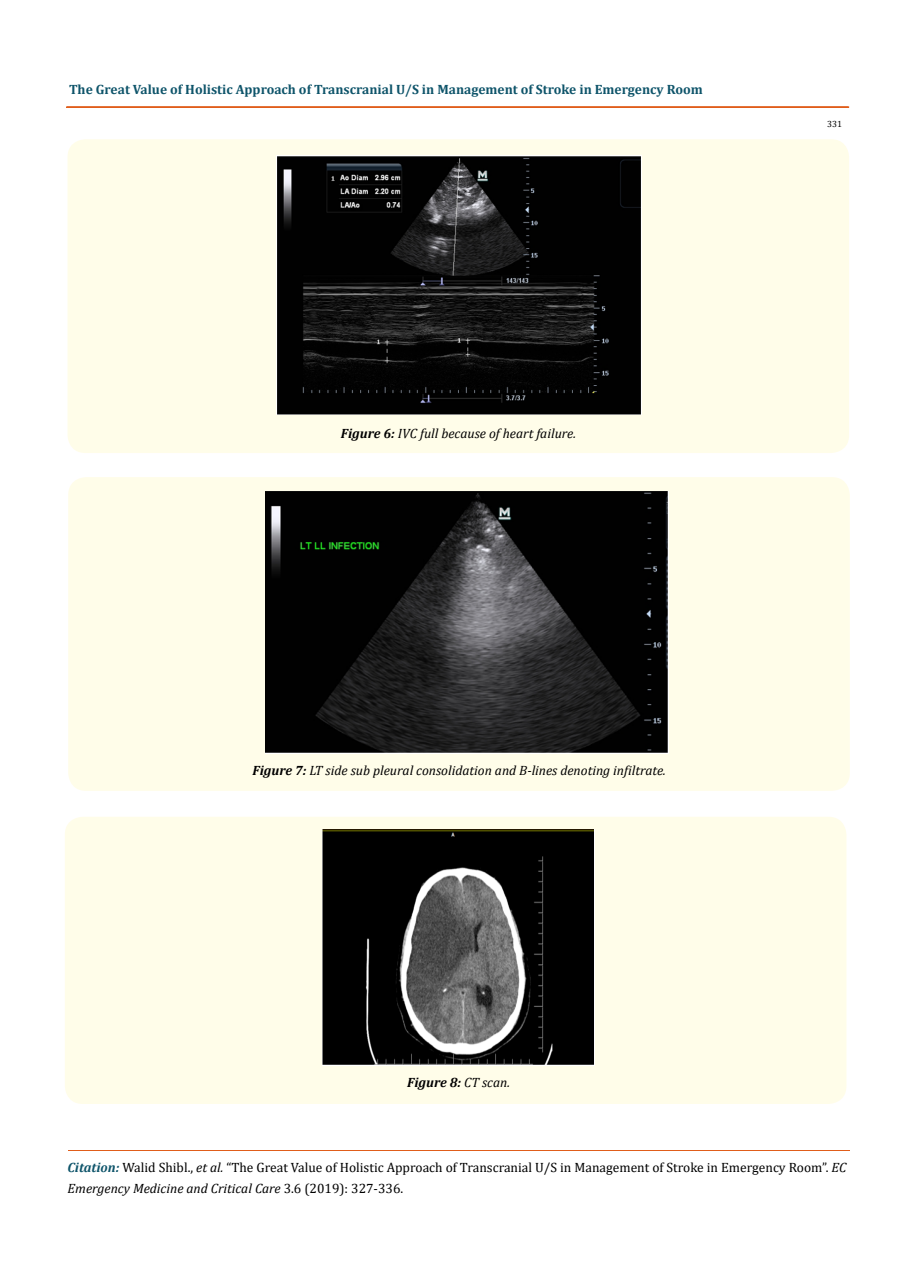
<style>
.page{position:relative;width:917px;height:1262px;background:#fff}
.page>*{position:absolute;margin:0;border:0;box-sizing:border-box;transform-origin:0 0}
.t1{font:13.5px/21px "Cambria";color:#000}
.t2{font:italic 13.5px "Cambria";color:#000}
.t3{font:700 13.5px "Cambria";color:#0e546a}
.t4{font:italic 700 13.5px "Cambria";color:#000}
.t5{font:9px "Cambria";color:#000}
.s1{font-weight:700}
.s2{font-weight:400}
.s3{font-weight:700;font-style:italic;color:#0e546a}
.s4{font-style:italic}
</style>
<div class="page">
<div style="left:66px;top:107px;width:782px;height:1px;border:1px solid #e05d1a"></div>
<hr style="left:68px;top:1150px;width:781px;height:1px;background:#e05d1a">
<div style="left:67px;top:139px;width:782px;height:314px;background:#fffde9;border-radius:18px"></div>
<img style="left:277px;top:155px;width:364px;height:259px">
<div style="left:68px;top:477px;width:781px;height:314px;background:#fffde9;border-radius:18px"></div>
<img style="left:266px;top:491px;width:402px;height:262px">
<div style="left:65px;top:816px;width:781px;height:288px;background:#fffde9;border-radius:18px"></div>
<img style="left:323px;top:830px;width:271px;height:235px">
<p class="t3" style="left:69px;top:80px;width:635px">The Great Value of Holistic Approach of Transcranial U/S in Management of Stroke in Emergency Room</p>
<p class="t2" style="left:341px;top:424px;width:237px"><span class="s1">Figure 6:</span> IVC full because of heart failure.</p>
<p class="t5" style="left:827px;top:119px;width:16px">331</p>
<p class="t2" style="left:252px;top:760px;width:415px"><span class="s1">Figure 7:</span> LT side sub pleural consolidation and B-lines denoting infiltrate.</p>
<p class="t4" style="left:407px;top:1073px;width:104px">Figure 8: <span class="s2">CT scan.</span></p>
<p class="t1" style="left:68px;top:1156px;width:780px"><span class="s3">Citation:</span> Walid Shibl., <span class="s4">et al.</span> “The Great Value of Holistic Approach of Transcranial U/S in Management of Stroke in Emergency Room”. <span class="s4">EC<br>Emergency Medicine and Critical Care</span> 3.6 (2019): 327-336.</p>
</div>
